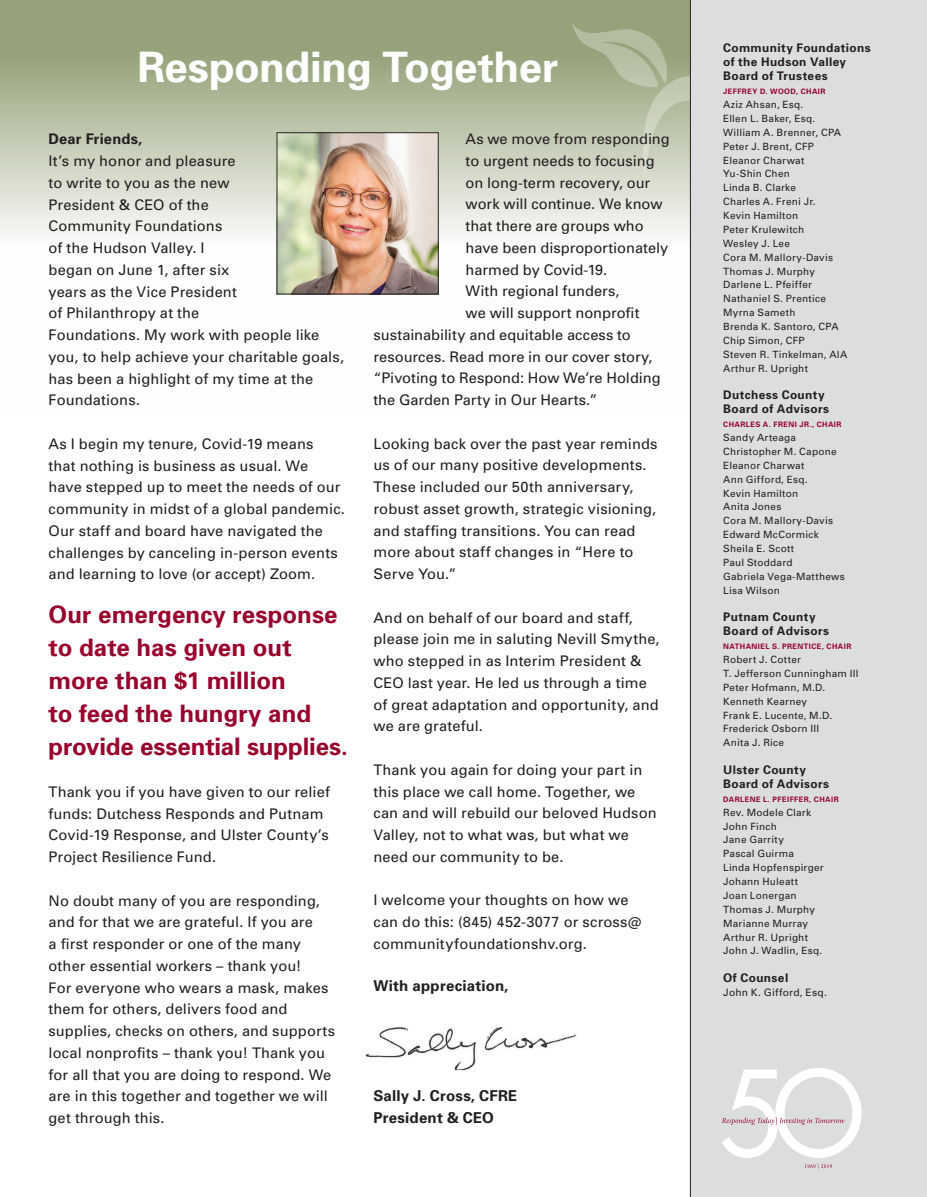
<style>
.page{position:relative;width:927px;height:1197px;background:#fff}
.page>*{position:absolute;margin:0;border:0;box-sizing:border-box;transform-origin:0 0}
.t1{font:700 42px "Univers";letter-spacing:-.01em;color:#fff}
.t2{font:700 24px/33px "Univers";color:#98012d}
.t3{font:700 15px "Univers";letter-spacing:.015em;color:#231f20}
.t4{font:14.7px/21.8px "Univers";letter-spacing:.005em;color:#231f20}
.t5{font:700 11.85px/13.8px "Univers";letter-spacing:.035em;color:#231f20}
.t6{font:10.2px "Univers";letter-spacing:.02em;color:#231f20}
.t7{font:10.05px "Univers";letter-spacing:.025em;color:#231f20}
.t8{font:700 7.5px "Univers";letter-spacing:.06em;color:#98012d}
.s1{font-weight:700}
.s2{font-size:13.5px}
</style>
<div class="page">
<div style="left:690px;top:0;width:237px;height:1197px;background:#dcdddf"></div>
<svg style="left:722px;top:1068px;width:140px;height:101px"></svg>
<svg style="left:0;top:0;width:690px;height:414px"></svg>
<svg style="left:572px;top:21px;width:118px;height:158px;background:#b5bea2"></svg>
<img style="left:279px;top:134px;width:158px;height:158px">
<div style="left:277px;top:132px;width:162px;height:162px;border:1px solid #231f20"></div>
<hr style="left:690px;top:0;width:1px;height:1197px;background:#231f20">
<img style="left:365px;top:1027px;width:211px;height:44px">
<svg style="left:0;top:0;width:5px;height:5px"></svg>
<p class="t1" style="left:137px;top:40px;width:422px">Responding Together</p>
<p class="t4" style="left:49px;top:128px;width:297px"><span class="s1">Dear Friends,<br></span>It’s my honor and pleasure<br>to write to you as the new<br>President &amp; CEO of the<br>Community Foundations<br>of the Hudson Valley. I<br>began on June 1, after six<br>years as the Vice President<br>of Philanthropy at the<br>Foundations. My work with people like you, to help achieve your charitable goals, has been a highlight of my time at the<br>Foundations.</p>
<p class="t4" style="left:49px;top:433px;width:298px">As I begin my tenure, Covid-19 means<br>that nothing is business as usual. We have stepped up to meet the needs of our community in midst of a global pandemic.<br>Our staff and board have navigated the challenges by canceling in-person events and learning to love (or accept) Zoom.</p>
<p class="t2" style="left:49px;top:597px;width:301px">Our emergency response to date has given out more than $1 million<br>to feed the hungry and provide essential supplies.</p>
<p class="t4" style="left:49px;top:781px;width:283px">Thank you if you have given to our relief funds: Dutchess Responds and Putnam Covid-19 Response, and Ulster County’s Project Resilience Fund.</p>
<p class="t4" style="left:49px;top:889px;width:288px">No doubt many of you are responding, and for that we are grateful. If you are<br>a first responder or one of the many other essential workers – thank you!<br>For everyone who wears a mask, makes them for others, delivers food and supplies, checks on others, and supports local nonprofits – thank you! Thank you for all that you are doing to respond. We are in this together and together we will get through this.</p>
<p class="t4" style="left:466px;top:128px;width:206px">As we move from responding</p>
<p class="t4" style="left:466px;top:150px;width:191px">to urgent needs to focusing</p>
<p class="t4" style="left:466px;top:171px;width:186px">on long-term recovery, our</p>
<p class="t4" style="left:466px;top:193px;width:199px">work will continue. We know</p>
<p class="t4" style="left:466px;top:215px;width:180px">that there are groups who</p>
<p class="t4" style="left:466px;top:237px;width:204px">have been disproportionately</p>
<p class="t4" style="left:466px;top:258px;width:143px">harmed by Covid-19.</p>
<p class="t4" style="left:466px;top:280px;width:155px">With regional funders,</p>
<p class="t4" style="left:466px;top:302px;width:175px">we will support nonprofit</p>
<p class="t4" style="left:373px;top:324px;width:259px">sustainability and equitable access to</p>
<p class="t4" style="left:373px;top:345px;width:281px">resources. Read more in our cover story,</p>
<p class="t4" style="left:373px;top:367px;width:289px">“Pivoting to Respond: How We’re Holding</p>
<p class="t4" style="left:373px;top:389px;width:226px">the Garden Party in Our Hearts.”</p>
<p class="t4" style="left:373px;top:432px;width:286px">Looking back over the past year reminds us of our many positive developments.<br>These included our 50th anniversary, robust asset growth, strategic visioning, and staffing transitions. You can read more about staff changes in “Here to Serve You.”</p>
<p class="t4" style="left:373px;top:606px;width:288px">And on behalf of our board and staff, please join me in saluting Nevill Smythe, who stepped in as Interim President &amp; CEO last year. He led us through a time</p>
<p class="t4" style="left:373px;top:693px;width:287px">of great adaptation and opportunity, and we are grateful.</p>
<p class="t4" style="left:373px;top:759px;width:285px">Thank you again for doing your part in this place we call home. Together, we can and will rebuild our beloved Hudson Valley, not to what was, but what we</p>
<p class="t4" style="left:373px;top:846px;width:192px">need our community to be.</p>
<p class="t4" style="left:373px;top:889px;width:270px">I welcome your thoughts on how we can do this: (845) 452-3077 or scross<span class="s2">@ </span>communityfoundationshv.org.</p>
<p class="t3" style="left:373px;top:976px;width:136px">With appreciation,</p>
<p class="t3" style="left:373px;top:1086px;width:145px">Sally J. Cross, CFRE</p>
<p class="t3" style="left:373px;top:1108px;width:122px">President &amp; CEO</p>
<p class="t5" style="left:723px;top:40px;width:149px">Community Foundations of the Hudson Valley</p>
<p class="t5" style="left:723px;top:68px;width:106px">Board of Trustees</p>
<p class="t8" style="left:723px;top:87px;width:104px">JEFFREY D. WOOD, CHAIR</p>
<p class="t7" style="left:723px;top:98px;width:82px">Aziz Ahsan, Esq.</p>
<p class="t7" style="left:723px;top:112px;width:93px">Ellen L. Baker, Esq.</p>
<p class="t7" style="left:723px;top:126px;width:119px">William A. Brenner, CPA</p>
<p class="t7" style="left:723px;top:140px;width:92px">Peter J. Brent, CFP</p>
<p class="t7" style="left:723px;top:154px;width:83px">Eleanor Charwat</p>
<p class="t7" style="left:723px;top:168px;width:68px">Yu-Shin Chen</p>
<p class="t7" style="left:723px;top:181px;width:74px">Linda B. Clarke</p>
<p class="t7" style="left:723px;top:195px;width:94px">Charles A. Freni Jr.</p>
<p class="t7" style="left:723px;top:209px;width:77px">Kevin Hamilton</p>
<p class="t7" style="left:723px;top:223px;width:83px">Peter Krulewitch</p>
<p class="t7" style="left:723px;top:237px;width:68px">Wesley J. Lee</p>
<p class="t7" style="left:723px;top:251px;width:111px">Cora M. Mallory-Davis</p>
<p class="t7" style="left:723px;top:265px;width:93px">Thomas J. Murphy</p>
<p class="t7" style="left:723px;top:279px;width:90px">Darlene L. Pfeiffer</p>
<p class="t7" style="left:723px;top:292px;width:104px">Nathaniel S. Prentice</p>
<p class="t7" style="left:723px;top:306px;width:74px">Myrna Sameth</p>
<p class="t7" style="left:723px;top:320px;width:117px">Brenda K. Santoro, CPA</p>
<p class="t7" style="left:723px;top:334px;width:83px">Chip Simon, CFP</p>
<p class="t7" style="left:723px;top:348px;width:126px">Steven R. Tinkelman, AIA</p>
<p class="t7" style="left:723px;top:362px;width:86px">Arthur R. Upright</p>
<p class="t5" style="left:723px;top:388px;width:107px">Dutchess County<br>Board of Advisors</p>
<p class="t8" style="left:723px;top:420px;width:120px">CHARLES A. FRENI JR., CHAIR</p>
<p class="t7" style="left:723px;top:431px;width:74px">Sandy Arteaga</p>
<p class="t7" style="left:723px;top:445px;width:115px">Christopher M. Capone</p>
<p class="t7" style="left:723px;top:459px;width:83px">Eleanor Charwat</p>
<p class="t7" style="left:723px;top:473px;width:86px">Ann Gifford, Esq.</p>
<p class="t7" style="left:723px;top:487px;width:77px">Kevin Hamilton</p>
<p class="t7" style="left:723px;top:501px;width:60px">Anita Jones</p>
<p class="t7" style="left:723px;top:514px;width:111px">Cora M. Mallory-Davis</p>
<p class="t7" style="left:723px;top:528px;width:97px">Edward McCormick</p>
<p class="t7" style="left:723px;top:542px;width:73px">Sheila E. Scott</p>
<p class="t7" style="left:723px;top:556px;width:71px">Paul Stoddard</p>
<p class="t7" style="left:723px;top:570px;width:123px">Gabriela Vega-Matthews</p>
<p class="t7" style="left:723px;top:584px;width:58px">Lisa Wilson</p>
<p class="t5" style="left:723px;top:610px;width:94px">Putnam County</p>
<p class="t5" style="left:723px;top:624px;width:107px">Board of Advisors</p>
<p class="t8" style="left:723px;top:642px;width:130px">NATHANIEL S. PRENTICE, CHAIR</p>
<p class="t7" style="left:723px;top:653px;width:79px">Robert J. Cotter</p>
<p class="t7" style="left:723px;top:667px;width:137px">T. Jefferson Cunningham III</p>
<p class="t7" style="left:723px;top:681px;width:104px">Peter Hofmann, M.D.</p>
<p class="t7" style="left:723px;top:695px;width:85px">Kenneth Kearney</p>
<p class="t7" style="left:723px;top:709px;width:110px">Frank E. Lucente, M.D.</p>
<p class="t7" style="left:723px;top:723px;width:98px">Frederick Osborn III</p>
<p class="t7" style="left:723px;top:736px;width:62px">Anita J. Rice</p>
<p class="t5" style="left:723px;top:763px;width:107px">Ulster County<br>Board of Advisors</p>
<p class="t8" style="left:723px;top:794px;width:117px">DARLENE L. PFEIFFER, CHAIR</p>
<p class="t7" style="left:723px;top:806px;width:89px">Rev. Modele Clark</p>
<p class="t7" style="left:723px;top:820px;width:55px">John Finch</p>
<p class="t7" style="left:723px;top:834px;width:62px">Jane Garrity</p>
<p class="t7" style="left:723px;top:847px;width:72px">Pascal Guirma</p>
<p class="t7" style="left:723px;top:861px;width:102px">Linda Hopfenspirger</p>
<p class="t7" style="left:723px;top:875px;width:76px">Johann Huleatt</p>
<p class="t7" style="left:723px;top:889px;width:75px">Joan Lonergan</p>
<p class="t7" style="left:723px;top:903px;width:93px">Thomas J. Murphy</p>
<p class="t7" style="left:723px;top:917px;width:86px">Marianne Murray</p>
<p class="t7" style="left:723px;top:931px;width:86px">Arthur R. Upright</p>
<p class="t7" style="left:723px;top:945px;width:101px">John J. Wadlin, Esq.</p>
<p class="t5" style="left:723px;top:971px;width:67px">Of Counsel</p>
<p class="t6" style="left:723px;top:986px;width:105px">John K. Gifford, Esq.</p>
</div>
